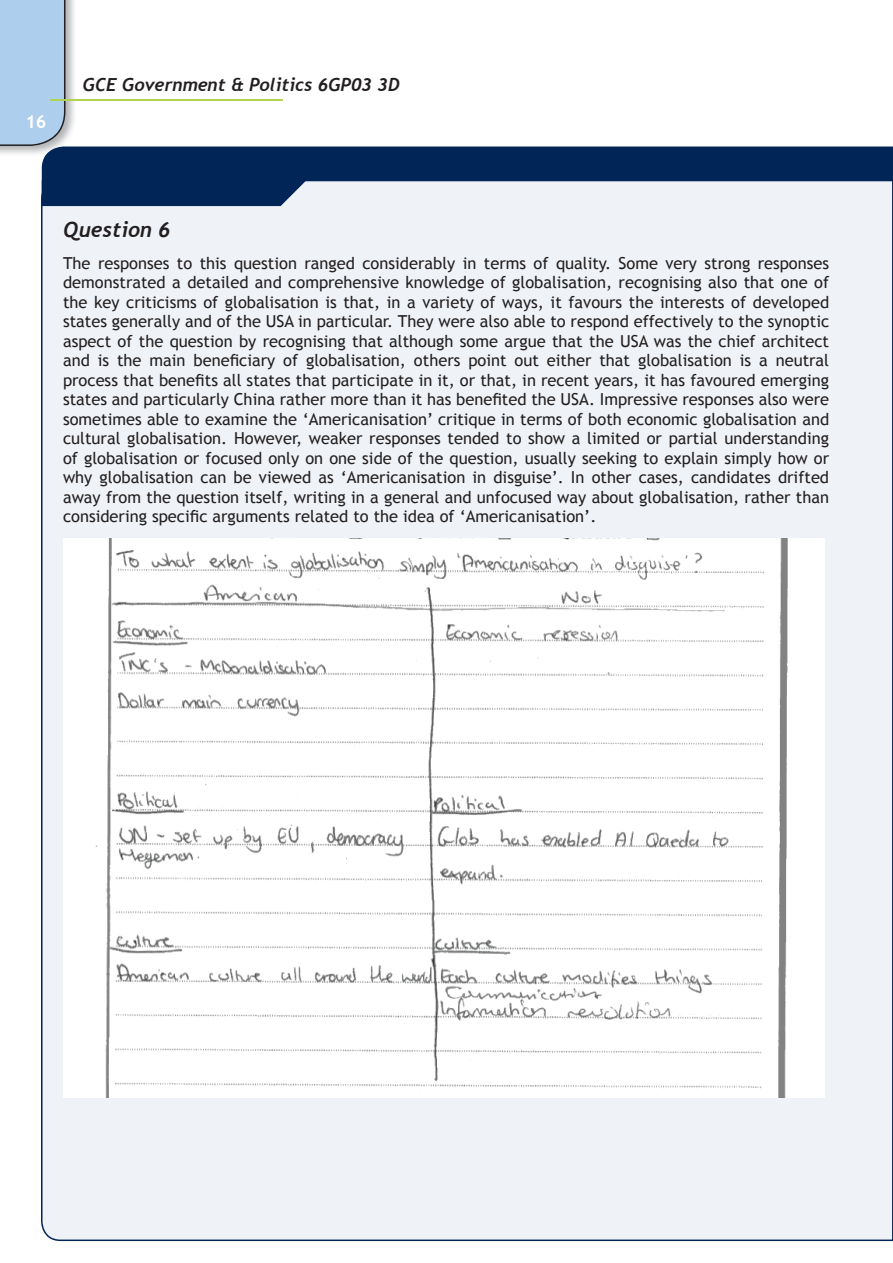
<style>
.page{position:relative;width:893px;height:1263px;background:#fff}
.page>*{position:absolute;margin:0;border:0;box-sizing:border-box;transform-origin:0 0}
.t1{font:italic 700 21px "Trebuchet";color:#231f20}
.t2{font:italic 700 18px "Trebuchet";color:#231f20}
.t3{font:700 18px "Trebuchet MS";color:#fff}
.t4{font:16.5px/19.5px "Trebuchet MS";color:#231f20;text-align:justify}
</style>
<div class="page">
<img style="left:0;top:0;width:74px;height:154px">
<div style="left:0;top:0;width:65px;height:146px;background:#adceec"></div>
<hr style="left:50px;top:99px;width:233px;height:2px;background:#b0d354">
<div style="left:42px;top:146px;width:851px;height:34px;background:#002556"></div>
<div style="left:41px;top:180px;width:851px;height:1061px;background:#eff3f7"></div>
<svg style="left:892px;top:180px;width:1px;height:1061px"></svg>
<div style="left:42px;top:180px;width:264px;height:26px;background:#002556"></div>
<img style="left:63px;top:539px;width:761px;height:558px">
<p class="t3" style="left:25px;top:110px;width:23px">16</p>
<p class="t2" style="left:83px;top:74px;width:318px">GCE Government &amp; Politics 6GP03 3D</p>
<p class="t1" style="left:63px;top:216px;width:109px">Question 6</p>
<p class="t4" style="left:63px;top:253px;width:768px">The responses to this question ranged considerably in terms of quality. Some very strong responses demonstrated a detailed and comprehensive knowledge of globalisation, recognising also that one of the key criticisms of globalisation is that, in a variety of ways, it favours the interests of developed states generally and of the USA in particular. They were also able to respond effectively to the synoptic aspect of the question by recognising that although some argue that the USA was the chief architect and is the main beneficiary of globalisation, others point out either that globalisation is a neutral process that benefits all states that participate in it, or that, in recent years, it has favoured emerging states and particularly China rather more than it has benefited the USA. Impressive responses also were sometimes able to examine the ‘Americanisation’ critique in terms of both economic globalisation and cultural globalisation. However, weaker responses tended to show a limited or partial understanding of globalisation or focused only on one side of the question, usually seeking to explain simply how or why globalisation can be viewed as ‘Americanisation in disguise’. In other cases, candidates drifted away from the question itself, writing in a general and unfocused way about globalisation, rather than considering specific arguments related to the idea of ‘Americanisation’.</p>
</div>
